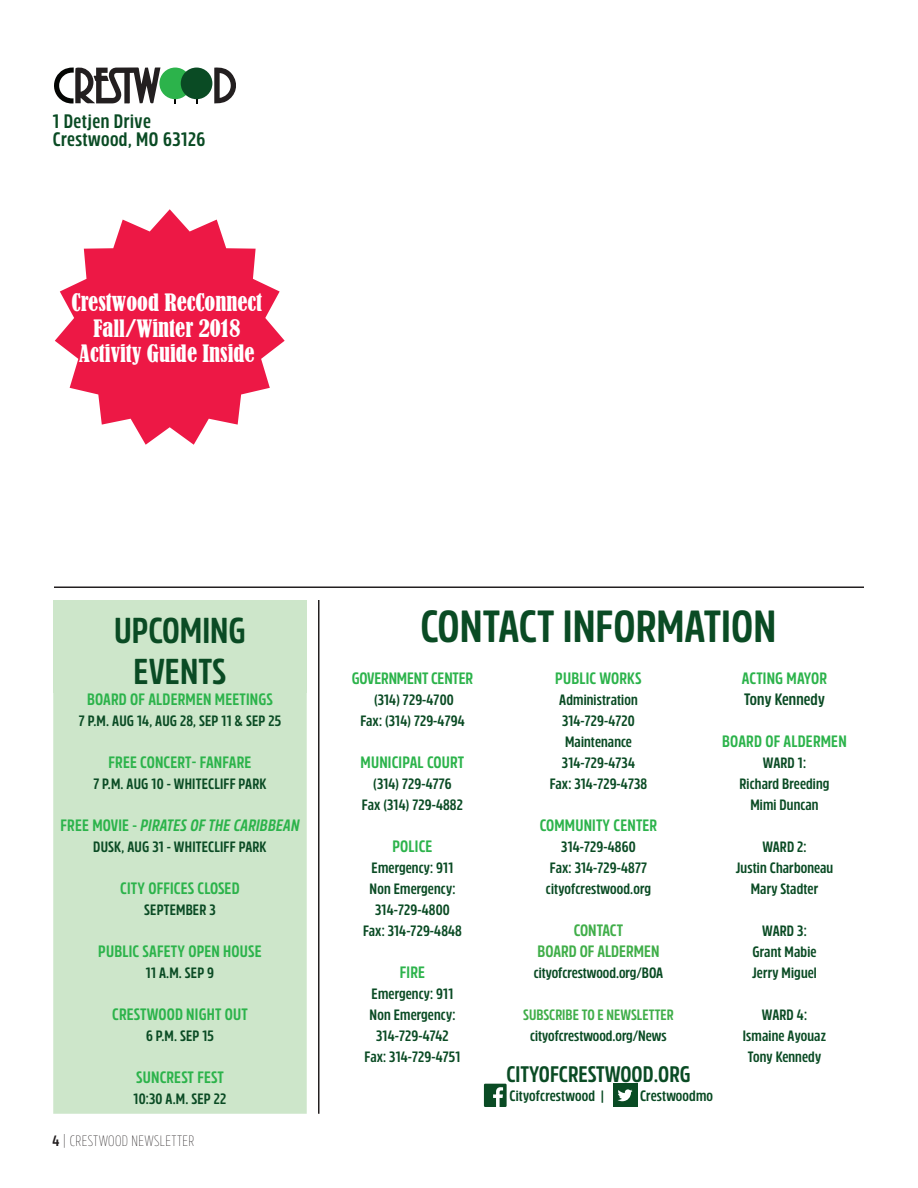
<style>
.page{position:relative;width:918px;height:1188px;background:#fff}
.page>*{position:absolute;margin:0;border:0;box-sizing:border-box;transform-origin:0 0}
.t1{font:700 45px "Rockeby Cd";color:#0a4b24}
.t2{font:700 36px/40.5px "Rockeby Cd";color:#0a4b24;text-align:center}
.Paragraph_Style_3{font:condensed 22.5px/25.5px "Bernard";color:#fff;text-align:center}
.t3{font:700 22.5px "Rockeby Cd";color:#0a4b24}
.t4{font:700 19.5px "Rockeby Cd";letter-spacing:.025em;color:#0a4b24}
.t5{font:700 16.5px/21px "Rockeby Cd";letter-spacing:.01em;color:#2cb34b}
.t6{font:italic 700 16.5px "Rockeby Cd";letter-spacing:.01em;color:#2cb34b}
.t7{font:700 16.5px/21px "Rockeby Cd";color:#40ae49;text-align:center}
.t8{font:700 16.5px "Rockeby Cd";letter-spacing:-.01em;color:#2cb34b}
.t9{font:700 15px/21px "Rockeby Cd";letter-spacing:.01em;color:#0a4b24;text-align:center}
.t10{font:300 15px "Rockeby Cd";letter-spacing:.025em;color:#231f20}
.s1{font-style:normal}
.s2{font-weight:700}
.s3{color:#40ae49}
.s4{color:#0a4b24}
</style>
<div class="page">
<svg style="left:214px;top:67px;width:22px;height:36px"></svg>
<div style="left:159px;top:68px;width:32px;height:31px;background:#2cb34b;border-radius:50%"></div>
<div style="left:181px;top:68px;width:31px;height:31px;background:#0a4b24;border-radius:50%"></div>
<svg style="left:54px;top:67px;width:106px;height:37px"></svg>
<div style="left:54px;top:663px;width:252px;height:450px;background:#cde6ca"></div>
<div style="left:53px;top:662px;width:254px;height:452px;border:2px solid #cde6ca"></div>
<div style="left:53px;top:600px;width:254px;height:92px;background:#cde6ca"></div>
<svg style="left:484px;top:1084px;width:23px;height:23px"></svg>
<div style="left:613px;top:1084px;width:24px;height:23px;background:#0a4b24"></div>
<svg style="left:618px;top:1089px;width:15px;height:12px"></svg>
<hr style="left:318px;top:600px;width:2px;height:514px;background:#231f20">
<hr style="left:54px;top:586px;width:810px;height:2px;background:#231f20">
<svg style="left:55px;top:209px;width:230px;height:236px;fill:#ed1845"></svg>
<p class="t4" style="left:53px;top:110px;width:100px">1 Detjen Drive</p>
<p class="t4" style="left:53px;top:128px;width:154px">Crestwood, MO 63126</p>
<p class="Paragraph_Style_3" style="left:72px;top:290px;width:192px">Crestwood RecConnect<br>Fall/Winter 2018<br>Activity Guide Inside</p>
<p class="t2" style="left:114px;top:614px;width:133px">UPCOMING<br>EVENTS</p>
<p class="t5" style="left:87px;top:690px;width:187px">BOARD OF ALDERMEN MEETINGS</p>
<p class="t9" style="left:79px;top:712px;width:204px">7 P.M. AUG 14, AUG 28, SEP 11 &amp; SEP 25</p>
<p class="t5" style="left:109px;top:753px;width:144px">FREE CONCERT- FANFARE</p>
<p class="t9" style="left:93px;top:775px;width:175px">7 P.M. AUG 10 - WHITECLIFF PARK</p>
<p class="t6" style="left:61px;top:816px;width:240px"><span class="s1">FREE MOVIE -</span> PIRATES OF THE CARIBBEAN</p>
<p class="t9" style="left:93px;top:838px;width:175px">DUSK, AUG 31 - WHITECLIFF PARK</p>
<p class="t5" style="left:120px;top:879px;width:121px">CITY OFFICES CLOSED</p>
<p class="t9" style="left:144px;top:901px;width:73px">SEPTEMBER 3</p>
<p class="t5" style="left:98px;top:942px;width:165px">PUBLIC SAFETY OPEN HOUSE</p>
<p class="t9" style="left:146px;top:964px;width:70px">11 A.M. SEP 9</p>
<p class="t5" style="left:112px;top:1005px;width:137px">CRESTWOOD NIGHT OUT</p>
<p class="t9" style="left:146px;top:1027px;width:69px">6 P.M. SEP 15</p>
<p class="t5" style="left:136px;top:1068px;width:89px">SUNCREST FEST</p>
<p class="t9" style="left:134px;top:1090px;width:94px">10:30 A.M. SEP 22</p>
<p class="t10" style="left:52px;top:1133px;width:144px"><span class="s2">4</span> | CRESTWOOD NEWSLETTER</p>
<p class="t1" style="left:421px;top:600px;width:357px">CONTACT INFORMATION</p>
<p class="t8" style="left:352px;top:669px;width:123px">GOVERNMENT CENTER</p>
<p class="t9" style="left:374px;top:691px;width:81px">(314) 729-4700</p>
<p class="t9" style="left:360px;top:712px;width:106px">Fax: (314) 729-4794</p>
<p class="t5" style="left:361px;top:753px;width:105px">MUNICIPAL COURT</p>
<p class="t9" style="left:373px;top:775px;width:80px">(314) 729-4776</p>
<p class="t9" style="left:362px;top:796px;width:103px">Fax (314) 729-4882</p>
<p class="t5" style="left:392px;top:837px;width:42px">POLICE</p>
<p class="t9" style="left:372px;top:859px;width:83px">Emergency: 911</p>
<p class="t9" style="left:370px;top:880px;width:87px">Non Emergency:</p>
<p class="t9" style="left:375px;top:901px;width:76px">314-729-4800</p>
<p class="t9" style="left:363px;top:922px;width:100px">Fax: 314-729-4848</p>
<p class="t5" style="left:400px;top:963px;width:27px">FIRE</p>
<p class="t9" style="left:370px;top:985px;width:87px;text-align:left">Emergency: 911<br>Non Emergency:</p>
<p class="t9" style="left:376px;top:1027px;width:74px">314-729-4742</p>
<p class="t9" style="left:365px;top:1048px;width:97px">Fax: 314-729-4751</p>
<p class="t5" style="left:555px;top:669px;width:88px">PUBLIC WORKS</p>
<p class="t9" style="left:559px;top:691px;width:80px">Administration</p>
<p class="t9" style="left:562px;top:712px;width:74px">314-729-4720</p>
<p class="t9" style="left:565px;top:733px;width:68px">Maintenance</p>
<p class="t9" style="left:562px;top:754px;width:75px">314-729-4734</p>
<p class="t9" style="left:550px;top:775px;width:99px">Fax: 314-729-4738</p>
<p class="t5" style="left:540px;top:816px;width:119px">COMMUNITY CENTER</p>
<p class="t9" style="left:561px;top:838px;width:76px">314-729-4860</p>
<p class="t9" style="left:550px;top:859px;width:99px">Fax: 314-729-4877</p>
<p class="t9" style="left:546px;top:880px;width:107px">cityofcrestwood.org</p>
<p class="t7" style="left:538px;top:921px;width:123px">CONTACT<br>BOARD OF ALDERMEN</p>
<p class="t9" style="left:534px;top:964px;width:131px">cityofcrestwood.org/BOA</p>
<p class="t9" style="left:523px;top:1006px;width:152px"><span class="s3">SUBSCRIBE TO E NEWSLETTER </span>cityofcrestwood.org/News</p>
<p class="t3" style="left:506px;top:1061px;width:186px">CITYOFCRESTWOOD.ORG</p>
<p class="t9" style="left:510px;top:1087px;width:96px">Cityofcrestwood |</p>
<p class="t9" style="left:640px;top:1087px;width:75px">Crestwoodmo</p>
<p class="t5" style="left:742px;top:669px;width:87px">ACTING MAYOR<br><span class="s4">Tony Kennedy</span></p>
<p class="t5" style="left:722px;top:732px;width:126px">BOARD OF ALDERMEN</p>
<p class="t9" style="left:740px;top:754px;width:91px">WARD 1:<br>Richard Breeding<br>Mimi Duncan</p>
<p class="t9" style="left:762px;top:838px;width:46px">WARD 2:</p>
<p class="t9" style="left:736px;top:859px;width:99px">Justin Charboneau</p>
<p class="t9" style="left:751px;top:880px;width:69px">Mary Stadter</p>
<p class="t9" style="left:762px;top:922px;width:46px">WARD 3:</p>
<p class="t9" style="left:753px;top:943px;width:65px">Grant Mabie</p>
<p class="t9" style="left:752px;top:964px;width:66px">Jerry Miguel</p>
<p class="t9" style="left:762px;top:1006px;width:47px">WARD 4:</p>
<p class="t9" style="left:743px;top:1027px;width:85px">Ismaine Ayouaz</p>
<p class="t9" style="left:748px;top:1048px;width:75px">Tony Kennedy</p>
</div>
